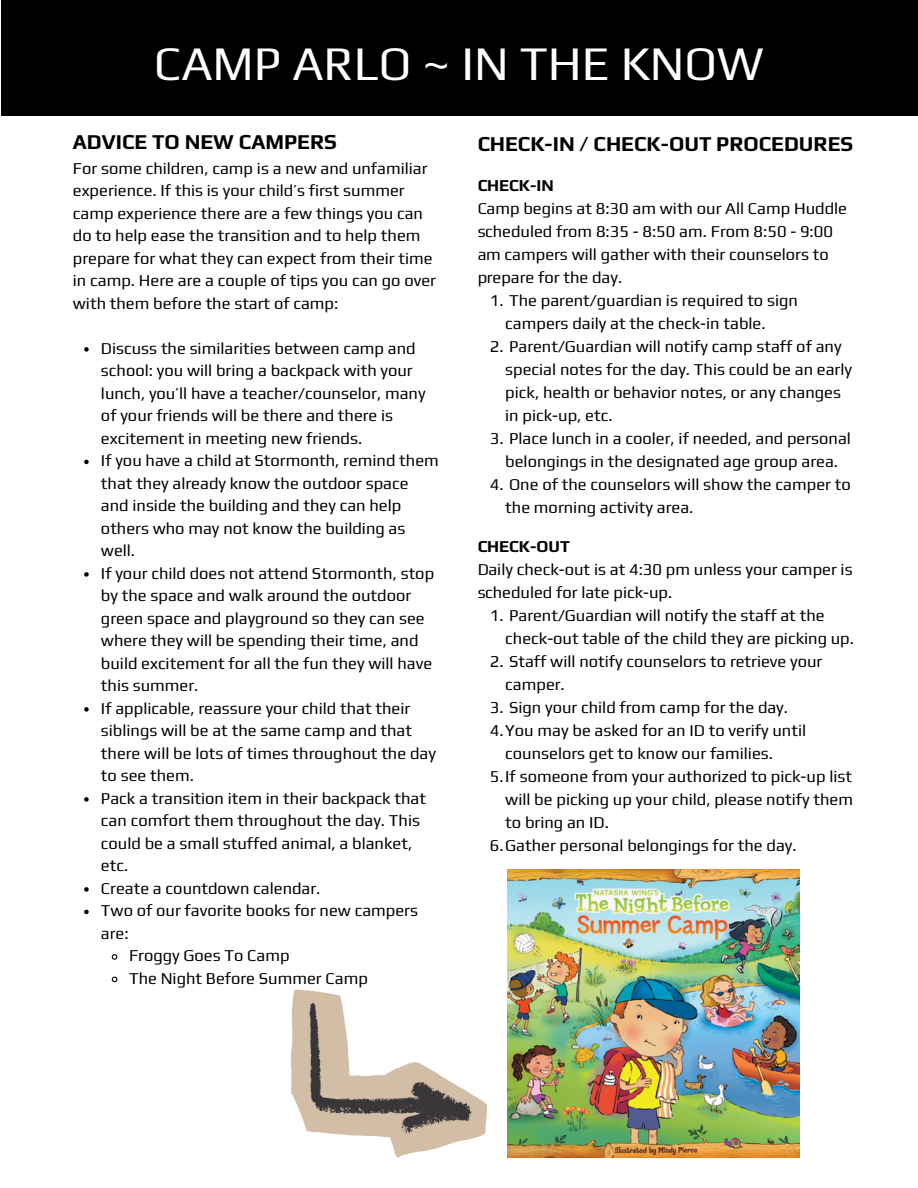
<style>
.page{position:relative;width:918px;height:1188px;background:#fff}
.page>*{position:absolute;margin:0;border:0;box-sizing:border-box;transform-origin:0 0}
.t1{font:48px "Play";color:#fff}
.t2{font:700 21px "Play";color:#000}
.t3{font:16.5px/22.5px "Play";color:#000}
.t4{font:700 16.5px "Play";color:#000}
</style>
<div class="page">
<div style="left:1px;top:0;width:917px;height:116px;background:#000"></div>
<img style="left:508px;top:870px;width:291px;height:288px">
<svg style="left:291px;top:989px;width:196px;height:169px"></svg>
<svg style="left:84px;top:347px;width:5px;height:5px"></svg>
<svg style="left:84px;top:460px;width:5px;height:4px"></svg>
<svg style="left:84px;top:572px;width:5px;height:5px"></svg>
<svg style="left:84px;top:707px;width:5px;height:5px"></svg>
<svg style="left:84px;top:797px;width:5px;height:5px"></svg>
<svg style="left:84px;top:887px;width:5px;height:5px"></svg>
<svg style="left:84px;top:910px;width:5px;height:4px"></svg>
<svg style="left:111px;top:954px;width:7px;height:6px"></svg>
<svg style="left:111px;top:976px;width:7px;height:7px"></svg>
<p class="t1" style="left:154px;top:35px;width:611px">CAMP ARLO ~ IN THE KNOW</p>
<p class="t2" style="left:73px;top:129px;width:265px">ADVICE TO NEW CAMPERS</p>
<p class="t3" style="left:73px;top:157px;width:365px">For some children, camp is a new and unfamiliar experience. If this is your child’s first summer camp experience there are a few things you can do to help ease the transition and to help them prepare for what they can expect from their time in camp. Here are a couple of tips you can go over with them before the start of camp:</p>
<p class="t3" style="left:101px;top:337px;width:326px">Discuss the similarities between camp and school: you will bring a backpack with your lunch, you’ll have a teacher/counselor, many of your friends will be there and there is excitement in meeting new friends.</p>
<p class="t3" style="left:101px;top:449px;width:339px">If you have a child at Stormonth, remind them that they already know the outdoor space and inside the building and they can help others who may not know the building as well.</p>
<p class="t3" style="left:101px;top:562px;width:335px">If your child does not attend Stormonth, stop by the space and walk around the outdoor green space and playground so they can see where they will be spending their time, and build excitement for all the fun they will have this summer.</p>
<p class="t3" style="left:101px;top:697px;width:336px">If applicable, reassure your child that their siblings will be at the same camp and that there will be lots of times throughout the day to see them.</p>
<p class="t3" style="left:101px;top:787px;width:327px">Pack a transition item in their backpack that can comfort them throughout the day. This could be a small stuffed animal, a blanket, etc.</p>
<p class="t3" style="left:101px;top:877px;width:221px">Create a countdown calendar.</p>
<p class="t3" style="left:101px;top:899px;width:319px">Two of our favorite books for new campers are:</p>
<p class="t3" style="left:129px;top:944px;width:162px">Froggy Goes To Camp</p>
<h2 class="t3" style="left:129px;top:967px;width:240px">The Night Before Summer Camp</h2>
<p class="t2" style="left:477px;top:131px;width:377px">CHECK-IN / CHECK-OUT PROCEDURES</p>
<p class="t4" style="left:477px;top:175px;width:78px">CHECK-IN</p>
<p class="t3" style="left:477px;top:197px;width:371px;line-height:23px">Camp begins at 8:30 am with our All Camp Huddle scheduled from 8:35 - 8:50 am. From 8:50 - 9:00 am campers will gather with their counselors to prepare for the day.</p>
<p class="t3" style="left:505px;top:289px;width:294px;line-height:23px;text-indent:-15px">1. The parent/guardian is required to sign campers daily at the check-in table.</p>
<p class="t3" style="left:505px;top:335px;width:348px;line-height:23px;text-indent:-15px">2. Parent/Guardian will notify camp staff of any special notes for the day. This could be an early pick, health or behavior notes, or any changes in pick-up, etc.</p>
<p class="t3" style="left:490px;top:427px;width:363px;line-height:23px;text-align:center">3. Place lunch in a cooler, if needed, and personal belongings in the designated age group area.</p>
<p class="t3" style="left:505px;top:473px;width:347px;line-height:23px;text-indent:-15px">4. One of the counselors will show the camper to the morning activity area.</p>
<p class="t4" style="left:477px;top:536px;width:94px">CHECK-OUT</p>
<p class="t3" style="left:477px;top:558px;width:377px;line-height:23px">Daily check-out is at 4:30 pm unless your camper is scheduled for late pick-up.</p>
<p class="t3" style="left:505px;top:604px;width:350px;line-height:23px;text-indent:-15px">1. Parent/Guardian will notify the staff at the check-out table of the child they are picking up.</p>
<p class="t3" style="left:505px;top:650px;width:319px;line-height:23px;text-indent:-15px">2. Staff will notify counselors to retrieve your camper.</p>
<p class="t3" style="left:490px;top:696px;width:300px">3. Sign your child from camp for the day.</p>
<p class="t3" style="left:490px;top:719px;width:318px">4.You may be asked for an ID to verify until</p>
<p class="t3" style="left:505px;top:742px;width:269px">counselors get to know our families.</p>
<p class="t3" style="left:490px;top:765px;width:364px">5.If someone from your authorized to pick-up list</p>
<p class="t3" style="left:505px;top:788px;width:349px">will be picking up your child, please notify them</p>
<p class="t3" style="left:505px;top:811px;width:105px">to bring an ID.</p>
<p class="t3" style="left:490px;top:834px;width:308px">6.Gather personal belongings for the day.</p>
</div>
